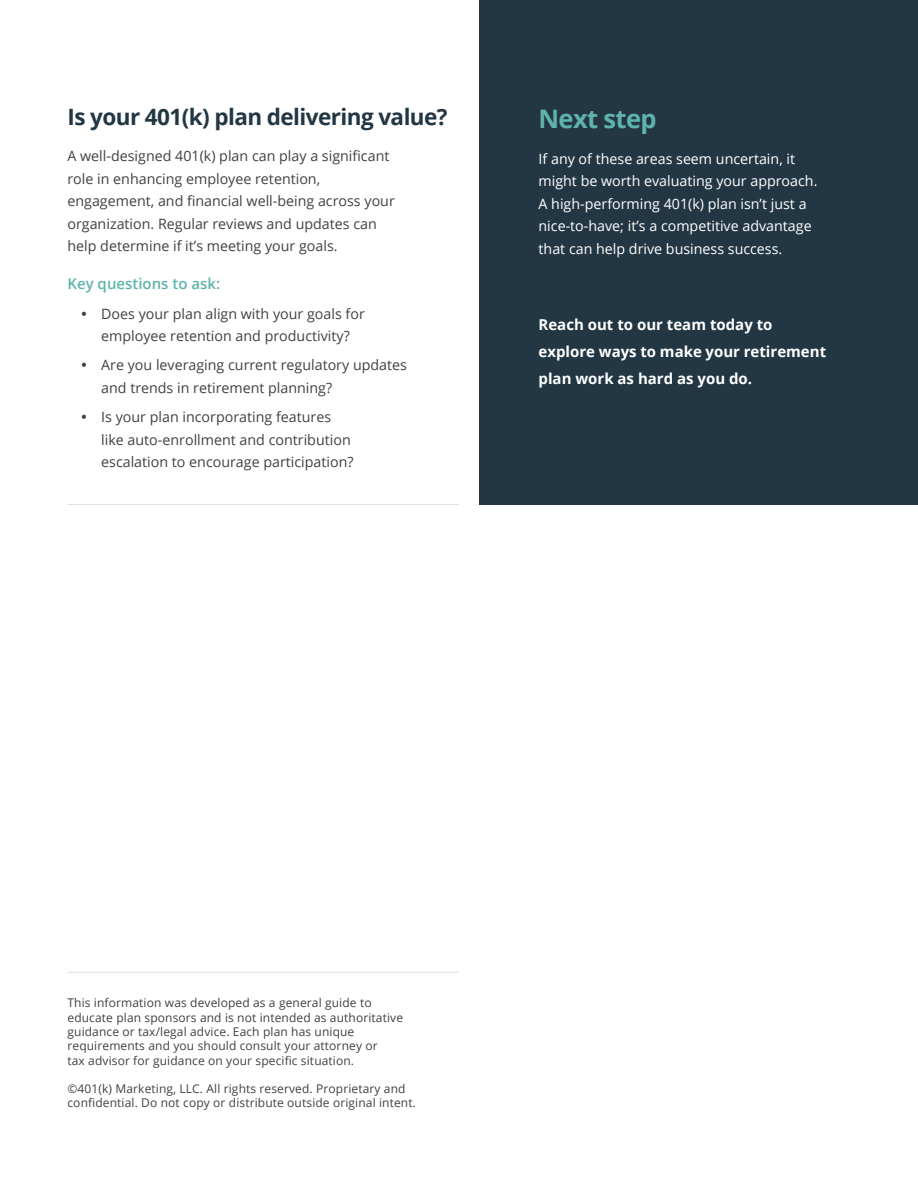
<style>
.page{position:relative;width:918px;height:1188px;background:#fff}
.page>*{position:absolute;margin:0;border:0;box-sizing:border-box;transform-origin:0 0}
.t1{font:700 25.5px "Open Sans";letter-spacing:-.025em;color:#5fb3ad}
.t2{font:700 22.5px "Open Sans";letter-spacing:-.025em;color:#223743}
.t3{font:700 15px/27px "Open Sans";color:#fff}
.t4{font:600 15px "Open Sans";color:#5fb3ad}
.t5{font:14.25px/22.5px "Open Sans";color:#414143}
.t6{font:14.25px/22.5px "Open Sans";color:#fff}
.t7{font:12px/14.4px "Open Sans";letter-spacing:.01em;color:#414143}
</style>
<div class="page">
<div style="left:479px;top:0;width:439px;height:504px;background:#223743"></div>
<hr style="left:68px;top:504px;width:391px;height:1px;background:#e2e0df">
<hr style="left:68px;top:972px;width:391px;height:1px;background:#e2e0df">
<h2 class="t2" style="left:68px;top:101px;width:382px">Is your 401(k) plan delivering value?</h2>
<p class="t5" style="left:68px;top:144px;width:329px">A well-designed 401(k) plan can play a significant role in enhancing employee retention, engagement, and financial well-being across your organization. Regular reviews and updates can help determine if it’s meeting your goals.</p>
<p class="t4" style="left:68px;top:274px;width:154px">Key questions to ask:</p>
<p class="t5" style="left:101px;top:302px;width:265px">Does your plan align with your goals for employee retention and productivity?</p>
<p class="t5" style="left:101px;top:354px;width:307px">Are you leveraging current regulatory updates and trends in retirement planning?</p>
<p class="t5" style="left:101px;top:405px;width:254px">Is your plan incorporating features like auto-enrollment and contribution escalation to encourage participation?</p>
<h1 class="t1" style="left:539px;top:100px;width:120px">Next step</h1>
<p class="t6" style="left:539px;top:147px;width:280px">If any of these areas seem uncertain, it might be worth evaluating your approach.<br>A high-performing 401(k) plan isn’t just a nice-to-have; it’s a competitive advantage that can help drive business success.</p>
<p class="t3" style="left:539px;top:311px;width:289px">Reach out to our team today to explore ways to make your retirement plan work as hard as you do.</p>
<p class="t7" style="left:68px;top:995px;width:337px">This information was developed as a general guide to educate plan sponsors and is not intended as authoritative guidance or tax/legal advice. Each plan has unique requirements and you should consult your attorney or<br>tax advisor for guidance on your specific situation.</p>
<p class="t7" style="left:68px;top:1081px;width:350px">©401(k) Marketing, LLC. All rights reserved. Proprietary and confidential. Do not copy or distribute outside original intent.</p>
</div>
